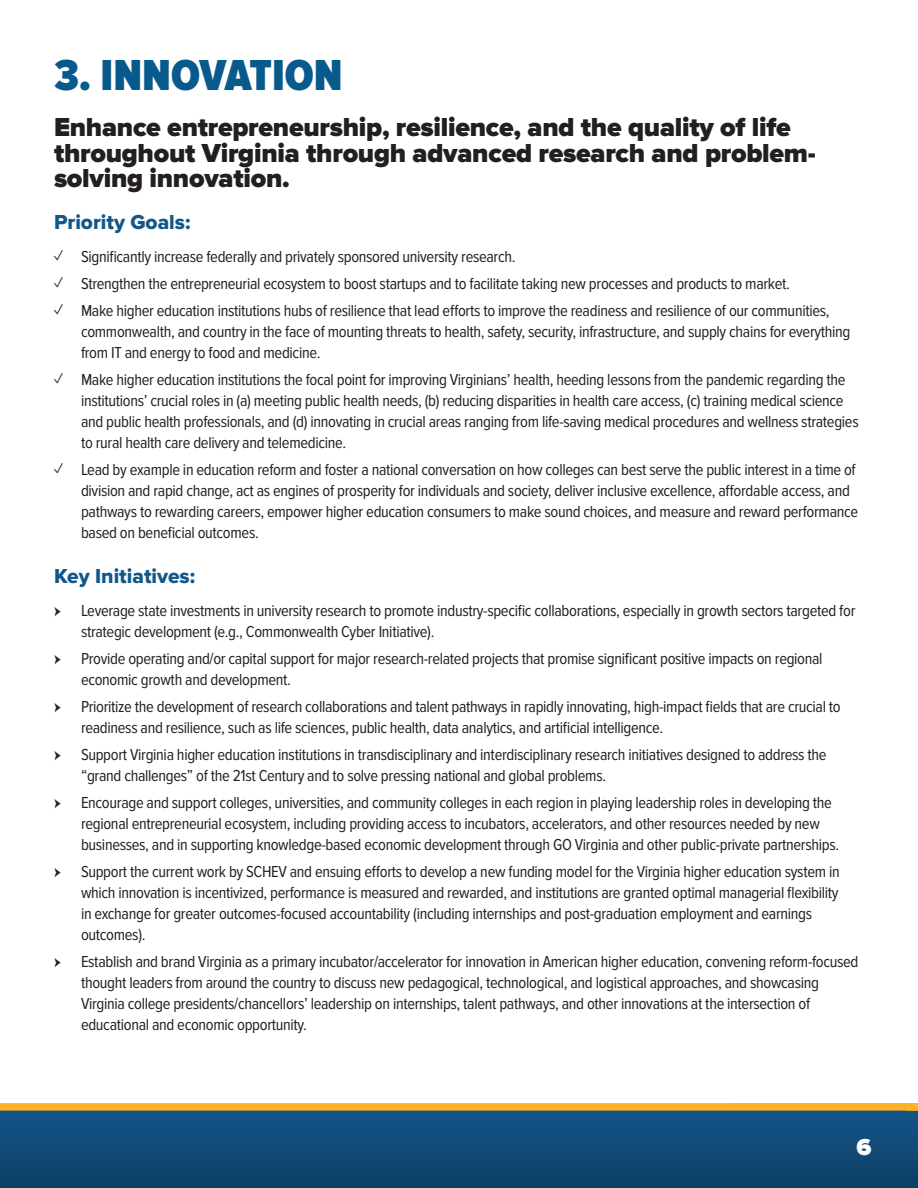
<style>
.page{position:relative;width:918px;height:1188px;background:#fff}
.page>*{position:absolute;margin:0;border:0;box-sizing:border-box;transform-origin:0 0}
.t1{font:900 45px "Proxima Nova Cond";color:#095a8c}
.t2{font:900 27px/25.5px "Proxima Nova";letter-spacing:-.01em;color:#231f20}
.t3{font:900 24px "Proxima Nova";color:#fff}
.t4{font:21px "Proxima Nova Extrabld";color:#12578a}
.t5{font:16.5px/21px "Proxima Nova Cond";letter-spacing:-.02em;color:#231f20}
.s1{font-family:"Proxima Nova"}
.s2{font-family:"Minion Pro"}
</style>
<div class="page">
<div style="left:0;top:1107px;width:918px;height:81px;background:linear-gradient(to bottom,#14568a,#0c3f64)"></div>
<div style="left:0;top:1103px;width:918px;height:8px;background:#feb127"></div>
<h1 class="t1" style="left:54px;top:49px;width:290px">3. INNOVATION</h1>
<h2 class="t2" style="left:54px;top:115px;width:763px">Enhance entrepreneurship, resilience, and the quality of life throughout Virginia through advanced research and problem&shy;solving innovation.</h2>
<h3 class="t4" style="left:54px;top:210px;width:138px">Priority Goals:</h3>
<p class="t5" style="left:54px;top:246px;width:463px"><span class="s1">✓</span> Significantly increase federally and privately sponsored university research.</p>
<p class="t5" style="left:54px;top:273px;width:737px"><span class="s1">✓</span> Strengthen the entrepreneurial ecosystem to boost startups and to facilitate taking new processes and products to market.</p>
<p class="t5" style="left:81px;top:300px;width:771px;text-indent:-27px"><span class="s1">✓</span> Make higher education institutions hubs of resilience that lead efforts to improve the readiness and resilience of our communities, commonwealth, and country in the face of mounting threats to health, safety, security, infrastructure, and supply chains for everything from IT and energy to food and medicine.</p>
<p class="t5" style="left:81px;top:369px;width:779px;text-indent:-27px"><span class="s1">✓</span> Make higher education institutions the focal point for improving Virginians’ health, heeding lessons from the pandemic regarding the institutions’ crucial roles in (a) meeting public health needs, (b) reducing disparities in health care access, (c) training medical science and public health professionals, and (d) innovating in crucial areas ranging from life-saving medical procedures and wellness strategies to rural health care delivery and telemedicine.</p>
<p class="t5" style="left:81px;top:459px;width:779px;text-indent:-27px"><span class="s1">✓</span> Lead by example in education reform and foster a national conversation on how colleges can best serve the public interest in a time of division and rapid change, act as engines of prosperity for individuals and society, deliver inclusive excellence, affordable access, and pathways to rewarding careers, empower higher education consumers to make sound choices, and measure and reward performance based on beneficial outcomes.</p>
<h3 class="t4" style="left:54px;top:564px;width:143px">Key Initiatives:</h3>
<p class="t5" style="left:81px;top:600px;width:776px;text-indent:-27px"><span class="s2">ӹ</span> Leverage state investments in university research to promote industry-specific collaborations, especially in growth sectors targeted for strategic development (e.g., Commonwealth Cyber Initiative).</p>
<p class="t5" style="left:81px;top:648px;width:743px;text-indent:-27px"><span class="s2">ӹ</span> Provide operating and/or capital support for major research-related projects that promise significant positive impacts on regional economic growth and development.</p>
<p class="t5" style="left:81px;top:696px;width:761px;text-indent:-27px"><span class="s2">ӹ</span> Prioritize the development of research collaborations and talent pathways in rapidly innovating, high-impact fields that are crucial to readiness and resilience, such as life sciences, public health, data analytics, and artificial intelligence.</p>
<p class="t5" style="left:81px;top:744px;width:747px;text-indent:-27px"><span class="s2">ӹ</span> Support Virginia higher education institutions in transdisciplinary and interdisciplinary research initiatives designed to address the “grand challenges” of the 21st Century and to solve pressing national and global problems.</p>
<p class="t5" style="left:81px;top:792px;width:760px;text-indent:-27px"><span class="s2">ӹ</span> Encourage and support colleges, universities, and community colleges in each region in playing leadership roles in developing the regional entrepreneurial ecosystem, including providing access to incubators, accelerators, and other resources needed by new businesses, and in supporting knowledge-based economic development through GO Virginia and other public-private partnerships.</p>
<p class="t5" style="left:81px;top:861px;width:760px;text-indent:-27px"><span class="s2">ӹ</span> Support the current work by SCHEV and ensuing efforts to develop a new funding model for the Virginia higher education system in which innovation is incentivized, performance is measured and rewarded, and institutions are granted optimal managerial flexibility in exchange for greater outcomes-focused accountability (including internships and post-graduation employment and earnings outcomes).</p>
<p class="t5" style="left:81px;top:951px;width:779px;text-indent:-27px"><span class="s2">ӹ</span> Establish and brand Virginia as a primary incubator/accelerator for innovation in American higher education, convening reform-focused thought leaders from around the country to discuss new pedagogical, technological, and logistical approaches, and showcasing Virginia college presidents/chancellors’ leadership on internships, talent pathways, and other innovations at the intersection of educational and economic opportunity.</p>
<p class="t3" style="left:856px;top:1134px;width:16px">6</p>
</div>
